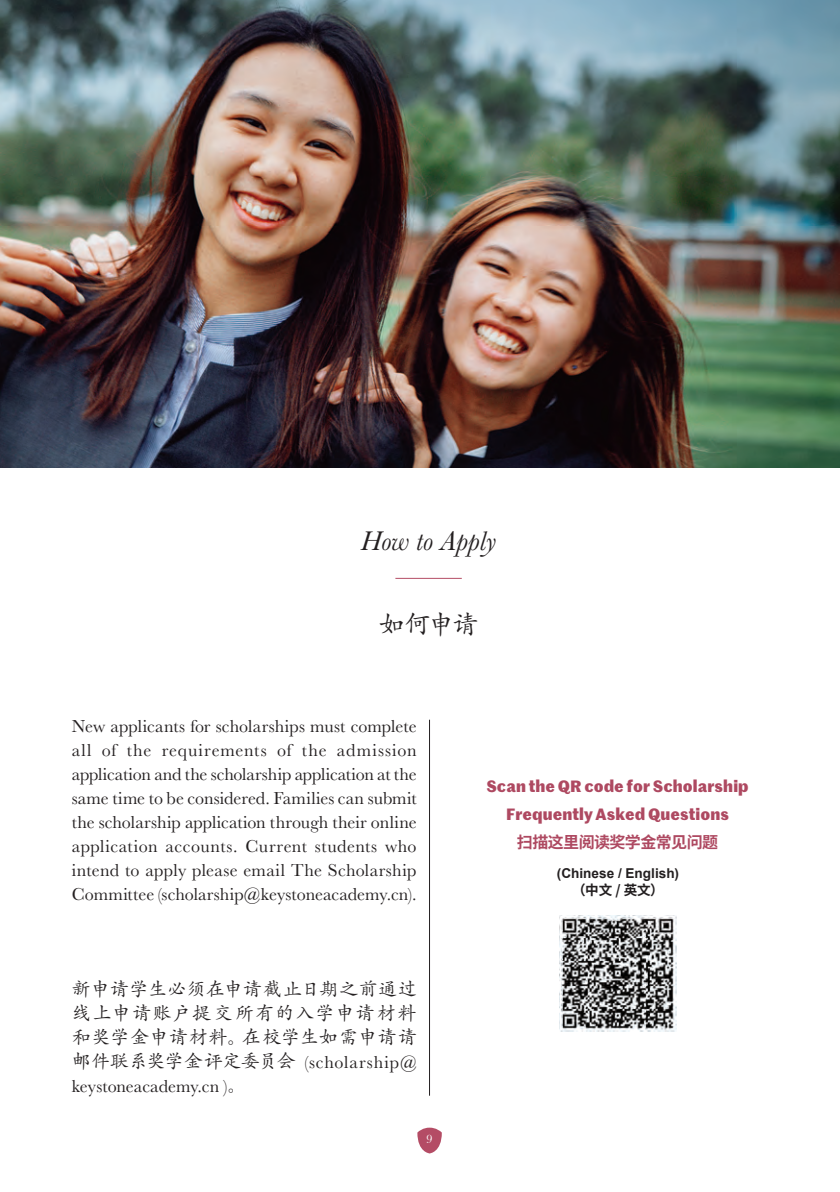
<style>
.page{position:relative;width:840px;height:1192px;background:#fff}
.page>*{position:absolute;margin:0;border:0;box-sizing:border-box;transform-origin:0 0}
.t1{font:italic 28px "Baskerville";color:#231f20}
.t2{font:26px "Adobe Kaiti Std";color:#231f20}
.t3{font:19px/24px "Adobe Kaiti Std";letter-spacing:.035em;color:#231f20;text-align:justify}
.t4{font:18px/24px "Baskerville";letter-spacing:.005em;color:#231f20;text-align:justify}
.t5{font:700 16px/28px "Marr Sans";letter-spacing:.005em;color:#ae4961;text-align:center}
.t6{font:700 16px "Source Han Sans CN";letter-spacing:-.035em;color:#ae4961}
.t7{font:700 13.6px "Arial";color:#231f20}
.t8{font:700 13.6px "Source Han Sans CN";color:#231f20}
.t9{font:12px "Bask Old Face";color:#fff}
.s1{font-family:"Adobe Kaiti Std";font-size:19px}
.s2{font-family:"Adobe Kaiti Std"}
</style>
<div class="page">
<img style="left:0;top:0;width:839px;height:468px">
<hr style="left:395px;top:578px;width:66px;height:1px;background:#b44c65">
<hr style="left:429px;top:720px;width:1px;height:376px;background:#231f20">
<svg style="left:417px;top:1128px;width:25px;height:26px"></svg>
<img style="left:559px;top:915px;width:117px;height:117px">
<h1 class="t1" style="left:361px;top:523px;width:137px">How to Apply</h1>
<h2 class="t2" style="left:379px;top:609px;width:100px">如何申请</h2>
<p class="t4" style="left:72px;top:714px;width:346px">New applicants for scholarships must complete all of the requirements of the admission application and the scholarship application at the same time to be considered. Families can submit the scholarship application through their online application accounts. Current students who intend to apply please email The Scholarship Committee (scholarship@keystoneacademy.cn).</p>
<p class="t3" style="left:72px;top:977px;width:346px">新申请学生必须在申请截止日期之前通过线上申请账户提交所有的入学申请材料和奖学金申请材料。在校学生如需申请请</p>
<p class="t4" style="left:72px;top:1050px;width:346px"><span class="s1">邮件联系奖学金评定委员会</span> (scholarship@ keystoneacademy.cn )<span class="s2">。</span></p>
<p class="t9" style="left:426px;top:1133px;width:7px">9</p>
<p class="t5" style="left:486px;top:771px;width:264px">Scan the QR code for Scholarship<br>Frequently Asked Questions</p>
<p class="t6" style="left:516px;top:833px;width:203px">扫描这里阅读奖学金常见问题</p>
<p class="t7" style="left:556px;top:865px;width:124px">(Chinese / English)</p>
<p class="t8" style="left:572px;top:882px;width:93px">（中文 / 英文）</p>
</div>
